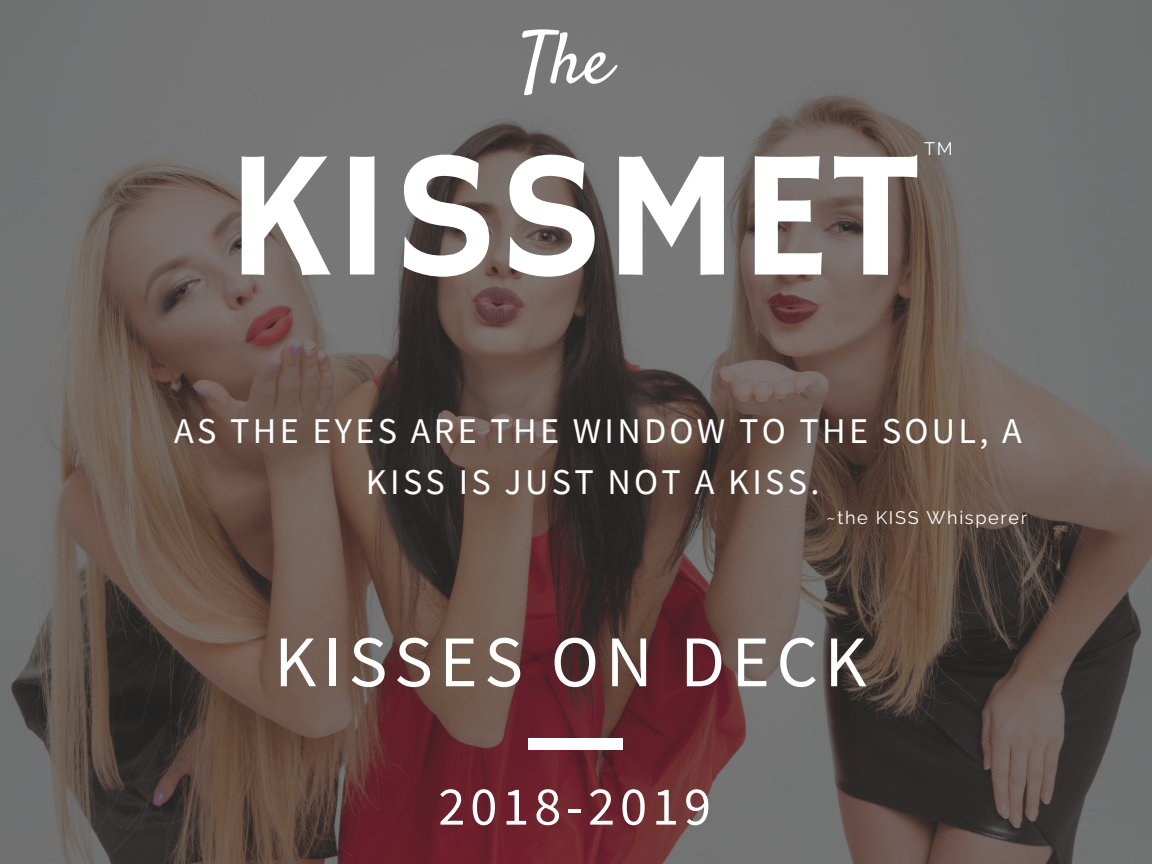
<style>
.page{position:relative;width:1152px;height:864px;background:#fff}
.page>*{position:absolute;margin:0;border:0;box-sizing:border-box;transform-origin:0 0}
.t1{font:181.2px "Hammersmith One";color:#fff}
.t2{font:72.75px "Source Sans Pro";letter-spacing:.09em;color:#fff}
.t3{font:72.75px "Satisfy";color:#fff}
.t4{font:54.45px "Source Sans Pro";letter-spacing:.09em;color:#fff}
.t5{font:36.3px/50.7px "Source Sans Pro";letter-spacing:.09em;color:#fff;text-align:center}
.t6{font:18.15px "Raleway";letter-spacing:.09em;color:#fff}
</style>
<div class="page">
<img style="left:0;top:0;width:1152px;height:864px">
<div style="left:529px;top:738px;width:94px;height:11px;background:#fff"></div>
<h2 class="t3" style="left:520px;top:14px;width:93px">The</h2>
<p class="t6" style="left:924px;top:138px;width:30px">TM</p>
<h1 class="t1" style="left:226px;top:111px;width:696px">KISSMET</h1>
<p class="t5" style="left:174px;top:405px;width:849px">AS THE EYES ARE THE WINDOW TO THE SOUL, A<br>KISS IS JUST NOT A KISS.</p>
<p class="t6" style="left:826px;top:507px;width:202px">~the KISS Whisperer</p>
<h2 class="t2" style="left:274px;top:615px;width:594px">KISSES ON DECK</h2>
<h3 class="t4" style="left:438px;top:771px;width:274px">2018-2019</h3>
</div>
